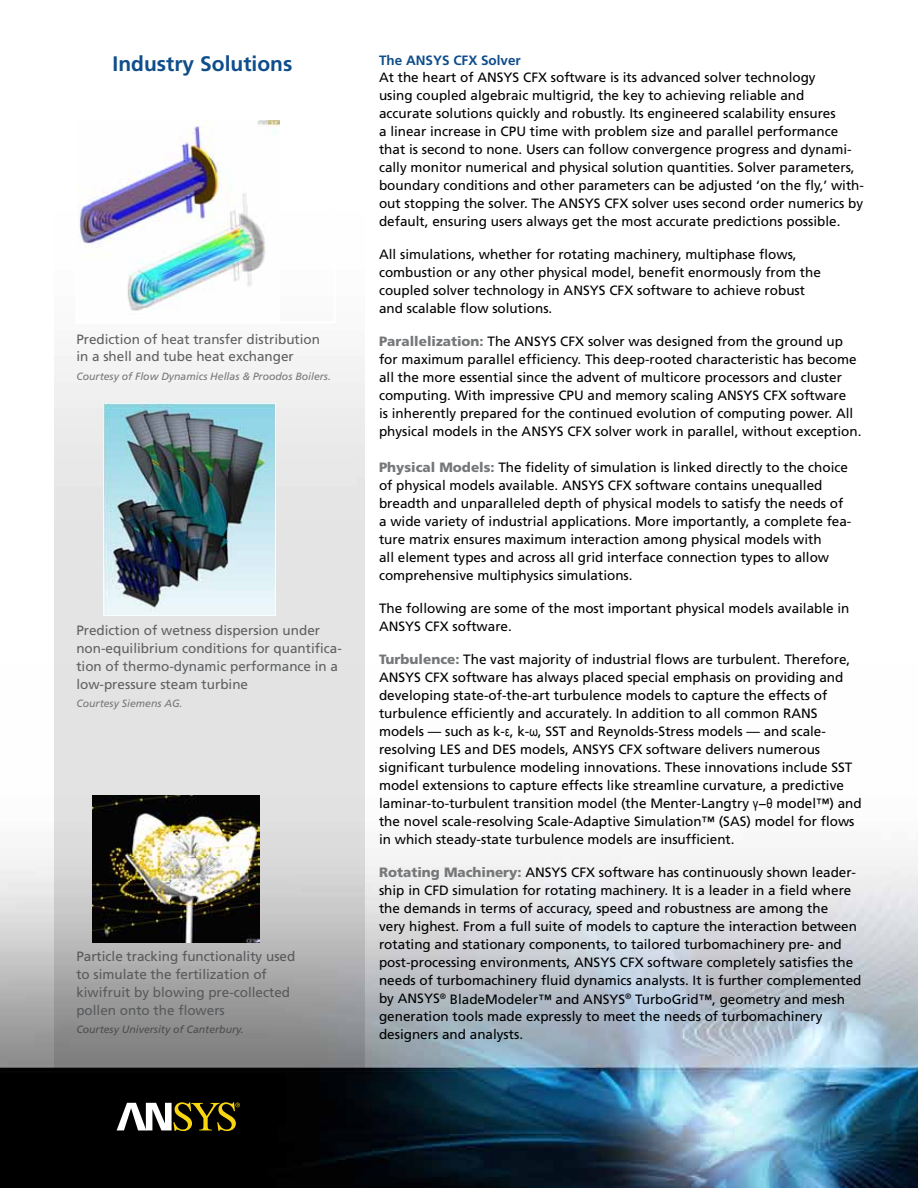
<style>
.page{position:relative;width:918px;height:1188px;background:#fff}
.page>*{position:absolute;margin:0;border:0;box-sizing:border-box;transform-origin:0 0}
.t1{font:700 21px "Frutiger";color:#0f4d8b}
.t2{font:13.5px/18px "Frutiger";color:#000}
.t3{font:13.5px/18px "Frutiger";color:#5f6062}
.t4{font:13.5px/18px "Frutiger";color:#58595b}
.t5{font:700 13.5px "Frutiger";color:#0f4d8b}
.t6{font:italic 10.5px "Frutiger";color:#757779}
.t7{font:italic 10.5px "Frutiger";color:#4d4d4f}
.s1{font-weight:900;color:#757779}
.s2{font-family:"Arial Narrow"}
</style>
<div class="page">
<img style="left:0;top:857px;width:918px;height:331px">
<img style="left:54px;top:356px;width:311px;height:715px">
<img style="left:78px;top:121px;width:202px;height:190px">
<div style="left:112px;top:1098px;width:133px;height:38px;background:#000"></div>
<svg style="left:117px;top:1102px;width:123px;height:29px"></svg>
<img style="left:104px;top:404px;width:171px;height:211px">
<img style="left:93px;top:796px;width:167px;height:147px">
<h1 class="t1" style="left:113px;top:51px;width:181px">Industry Solutions</h1>
<p class="t3" style="left:76px;top:330px;width:245px">Prediction of heat transfer distribution in a shell and tube heat exchanger</p>
<p class="t6" style="left:76px;top:370px;width:256px">Courtesy of Flow Dynamics Hellas &amp; Proodos Boilers.</p>
<p class="t3" style="left:76px;top:621px;width:267px">Prediction of wetness dispersion under non-equilibrium conditions for quantifica&shy;tion of thermo-dynamic performance in a low-pressure steam turbine</p>
<p class="t6" style="left:76px;top:697px;width:108px">Courtesy Siemens AG.</p>
<p class="t4" style="left:76px;top:947px;width:221px">Particle tracking functionality used to simulate the fertilization of kiwifruit by blowing pre-collected pollen onto the flowers</p>
<p class="t7" style="left:76px;top:1023px;width:169px">Courtesy University of Canterbury.</p>
<p class="t5" style="left:379px;top:52px;width:143px">The ANSYS CFX Solver</p>
<p class="t2" style="left:379px;top:69px;width:486px">At the heart of ANSYS CFX software is its advanced solver technology<br>using coupled algebraic multigrid, the key to achieving reliable and<br>accurate solutions quickly and robustly. Its engineered scalability ensures<br>a linear increase in CPU time with problem size and parallel performance that is second to none. Users can follow convergence progress and dynami&shy;cally monitor numerical and physical solution quantities. Solver parameters, boundary conditions and other parameters can be adjusted ‘on the fly,’ with&shy;out stopping the solver. The ANSYS CFX solver uses second order numerics by default, ensuring users always get the most accurate predictions possible.</p>
<p class="t2" style="left:379px;top:246px;width:443px">All simulations, whether for rotating machinery, multiphase flows, combustion or any other physical model, benefit enormously from the coupled solver technology in ANSYS CFX software to achieve robust and scalable flow solutions.</p>
<p class="t2" style="left:379px;top:333px;width:484px"><span class="s1">Parallelization:</span> The ANSYS CFX solver was designed from the ground up for maximum parallel efficiency. This deep-rooted characteristic has become all the more essential since the advent of multicore processors and cluster computing. With impressive CPU and memory scaling ANSYS CFX software<br>is inherently prepared for the continued evolution of computing power. All physical models in the ANSYS CFX solver work in parallel, without exception.</p>
<p class="t2" style="left:379px;top:459px;width:474px"><span class="s1">Physical Models:</span> The fidelity of simulation is linked directly to the choice of physical models available. ANSYS CFX software contains unequalled breadth and unparalleled depth of physical models to satisfy the needs of a wide variety of industrial applications. More importantly, a complete fea&shy;ture matrix ensures maximum interaction among physical models with<br>all element types and across all grid interface connection types to allow comprehensive multiphysics simulations.</p>
<p class="t2" style="left:379px;top:600px;width:472px">The following are some of the most important physical models available in<br>ANSYS CFX software.</p>
<p class="t2" style="left:379px;top:651px;width:484px"><span class="s1">Turbulence:</span> The vast majority of industrial flows are turbulent. Therefore, ANSYS CFX software has always placed special emphasis on providing and developing state-of-the-art turbulence models to capture the effects of turbulence efficiently and accurately. In addition to all common RANS models — such as k-<span class="s2">ε</span>, k-<span class="s2">ω</span>, SST and Reynolds-Stress models — and scale&shy;resolving LES and DES models, ANSYS CFX software delivers numerous significant turbulence modeling innovations. These innovations include SST model extensions to capture effects like streamline curvature, a predictive laminar-to-turbulent transition model (the Menter-Langtry <span class="s2">γ</span>−<span class="s2">θ</span> model™) and the novel scale-resolving Scale-Adaptive Simulation™ (SAS) model for flows in which steady-state turbulence models are insufficient.</p>
<p class="t2" style="left:379px;top:864px;width:484px"><span class="s1">Rotating Machinery:</span> ANSYS CFX software has continuously shown leader&shy;ship in CFD simulation for rotating machinery. It is a leader in a field where the demands in terms of accuracy, speed and robustness are among the<br>very highest. From a full suite of models to capture the interaction between rotating and stationary components, to tailored turbomachinery pre- and post-processing environments, ANSYS CFX software completely satisfies the needs of turbomachinery fluid dynamics analysts. It is further complemented by ANSYS<sup>®</sup> BladeModeler™ and ANSYS<sup>®</sup> TurboGrid™, geometry and mesh generation tools made expressly to meet the needs of turbomachinery designers and analysts.</p>
</div>
